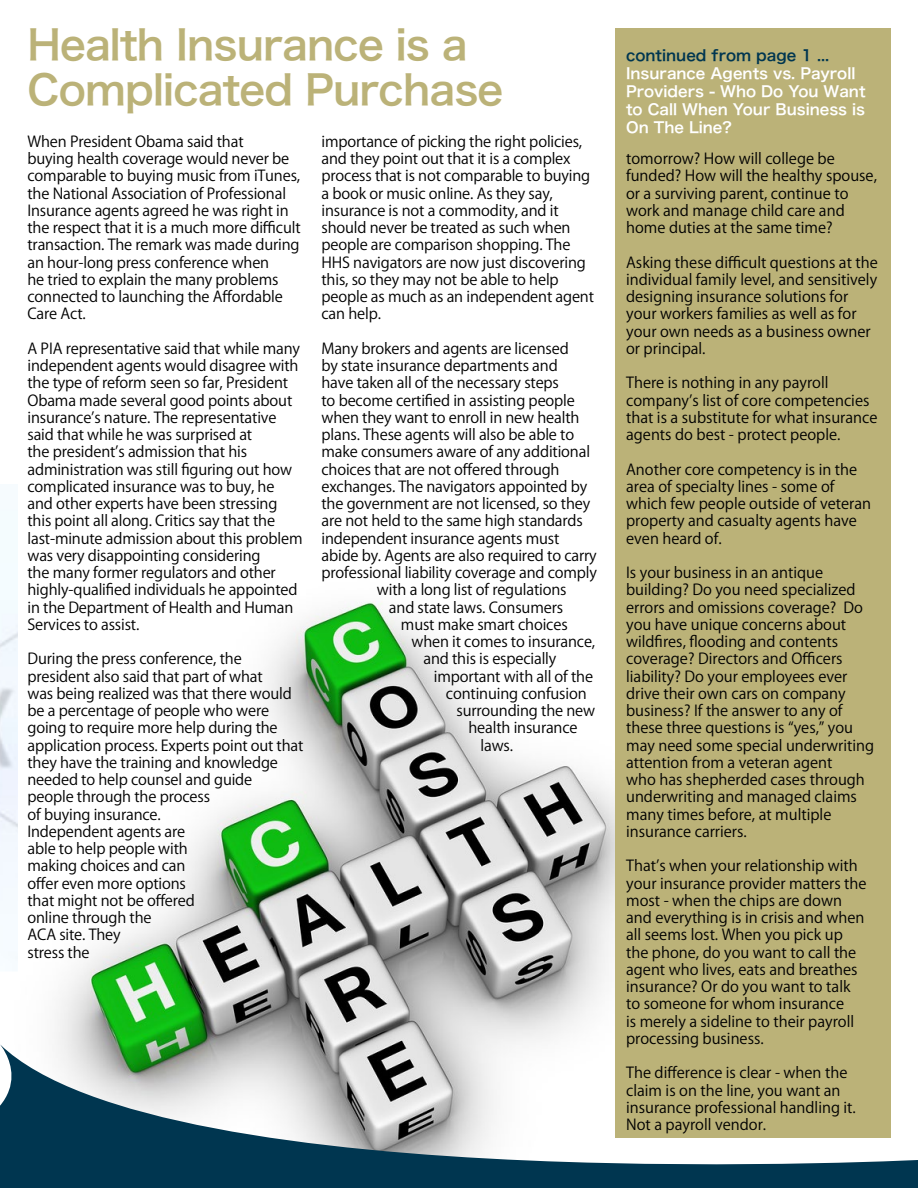
<style>
.page{position:relative;width:918px;height:1188px;background:#fff}
.page>*{position:absolute;margin:0;border:0;box-sizing:border-box;transform-origin:0 0}
.t1{font:40.5px/45px "Hira Kaku Pro W6";letter-spacing:-.02em;color:#bbb278}
.t2{font:15px/17.2px "Koz Go Pro";letter-spacing:-.01em;color:#000}
.t3{font:15px/18px "Hira Kaku Pro W6";color:#fff}
.t4{font:15px "Hira Kaku Pro W6";color:#003650}
</style>
<div class="page">
<img style="left:56px;top:602px;width:559px;height:442px">
<img style="left:0;top:510px;width:18px;height:449px">
<svg style="left:0;top:1044px;width:918px;height:144px"></svg>
<div style="left:615px;top:28px;width:276px;height:1109px;background:#bbb278"></div>
<h1 class="t1" style="left:27px;top:21px;width:477px">Health Insurance is a<br>Complicated Purchase</h1>
<p class="t2" style="left:27px;top:133px;width:275px">When President Obama said that<br>buying health coverage would never be comparable to buying music from iTunes, the National Association of Professional Insurance agents agreed he was right in the respect that it is a much more difficult transaction. The remark was made during an hour-long press conference when<br>he tried to explain the many problems connected to launching the Affordable Care Act.</p>
<p class="t2" style="left:27px;top:340px;width:277px">A PIA representative said that while many independent agents would disagree with the type of reform seen so far, President Obama made several good points about insurance’s nature. The representative said that while he was surprised at<br>the president’s admission that his administration was still figuring out how complicated insurance was to buy, he and other experts have been stressing this point all along. Critics say that the last-minute admission about this problem was very disappointing considering<br>the many former regulators and other highly-qualified individuals he appointed in the Department of Health and Human Services to assist.</p>
<p class="t2" style="left:27px;top:651px;width:278px">During the press conference, the president also said that part of what<br>was being realized was that there would be a percentage of people who were going to require more help during the application process. Experts point out that they have the training and knowledge needed to help counsel and guide<br>people through the process<br>of buying insurance.<br>Independent agents are<br>able to help people with<br>making choices and can<br>offer even more options<br>that might not be offered<br>online through the<br>ACA site. They<br>stress the</p>
<p class="t2" style="left:321px;top:133px;width:274px">importance of picking the right policies, and they point out that it is a complex process that is not comparable to buying a book or music online. As they say, insurance is not a commodity, and it should never be treated as such when people are comparison shopping. The HHS navigators are now just discovering this, so they may not be able to help people as much as an independent agent can help.</p>
<p class="t2" style="left:321px;top:340px;width:249px">Many brokers and agents are licensed</p>
<p class="t2" style="left:321px;top:358px;width:238px">by state insurance departments and</p>
<p class="t2" style="left:321px;top:375px;width:239px">have taken all of the necessary steps</p>
<p class="t2" style="left:321px;top:392px;width:255px">to become certified in assisting people</p>
<p class="t2" style="left:321px;top:409px;width:259px">when they want to enroll in new health</p>
<p class="t2" style="left:321px;top:427px;width:254px">plans. These agents will also be able to</p>
<p class="t2" style="left:321px;top:444px;width:270px">make consumers aware of any additional</p>
<p class="t2" style="left:321px;top:461px;width:240px">choices that are not offered through</p>
<p class="t2" style="left:321px;top:478px;width:267px">exchanges. The navigators appointed by</p>
<p class="t2" style="left:321px;top:496px;width:270px">the government are not licensed, so they</p>
<p class="t2" style="left:321px;top:513px;width:263px">are not held to the same high standards</p>
<p class="t2" style="left:321px;top:530px;width:239px">independent insurance agents must</p>
<p class="t2" style="left:321px;top:547px;width:277px">abide by. Agents are also required to carry</p>
<p class="t2" style="left:321px;top:565px;width:277px">professional liability coverage and comply</p>
<p class="t2" style="left:377px;top:582px;width:191px">with a long list of regulations</p>
<p class="t2" style="left:389px;top:599px;width:176px">and state laws. Consumers</p>
<p class="t2" style="left:401px;top:616px;width:168px">must make smart choices</p>
<p class="t2" style="left:411px;top:634px;width:185px">when it comes to insurance,</p>
<p class="t2" style="left:423px;top:651px;width:134px">and this is especially</p>
<p class="t2" style="left:434px;top:668px;width:161px">important with all of the</p>
<p class="t2" style="left:446px;top:685px;width:142px">continuing confusion</p>
<p class="t2" style="left:456px;top:703px;width:140px">surrounding the new</p>
<p class="t2" style="left:468px;top:720px;width:111px">health insurance</p>
<p class="t2" style="left:480px;top:737px;width:34px">laws.</p>
<p class="t4" style="left:626px;top:41px;width:205px">continued from page 1 ...</p>
<p class="t3" style="left:626px;top:63px;width:241px">Insurance Agents vs. Payroll<br>Providers - Who Do You Want to Call When Your Business is<br>On The Line?</p>
<p class="t2" style="left:626px;top:151px;width:252px">tomorrow? How will college be funded? How will the healthy spouse, or a surviving parent, continue to work and manage child care and home duties at the same time?</p>
<p class="t2" style="left:626px;top:254px;width:253px">Asking these difficult questions at the individual family level, and sensitively designing insurance solutions for your workers families as well as for your own needs as a business owner or principal.</p>
<p class="t2" style="left:626px;top:375px;width:253px">There is nothing in any payroll company’s list of core competencies that is a substitute for what insurance agents do best - protect people.</p>
<p class="t2" style="left:626px;top:461px;width:246px">Another core competency is in the area of specialty lines - some of which few people outside of veteran property and casualty agents have even heard of.</p>
<p class="t2" style="left:626px;top:565px;width:249px">Is your business in an antique building? Do you need specialized errors and omissions coverage? Do you have unique concerns about wildfires, flooding and contents coverage? Directors and Officers liability? Do your employees ever drive their own cars on company business? If the answer to any of these three questions is “yes,” you may need some special underwriting attention from a veteran agent<br>who has shepherded cases through underwriting and managed claims many times before, at multiple insurance carriers.</p>
<p class="t2" style="left:626px;top:858px;width:242px">That’s when your relationship with your insurance provider matters the most - when the chips are down and everything is in crisis and when all seems lost. When you pick up the phone, do you want to call the agent who lives, eats and breathes insurance? Or do you want to talk to someone for whom insurance<br>is merely a sideline to their payroll processing business.</p>
<p class="t2" style="left:626px;top:1065px;width:231px">The difference is clear - when the claim is on the line, you want an insurance professional handling it.<br>Not a payroll vendor.</p>
</div>
